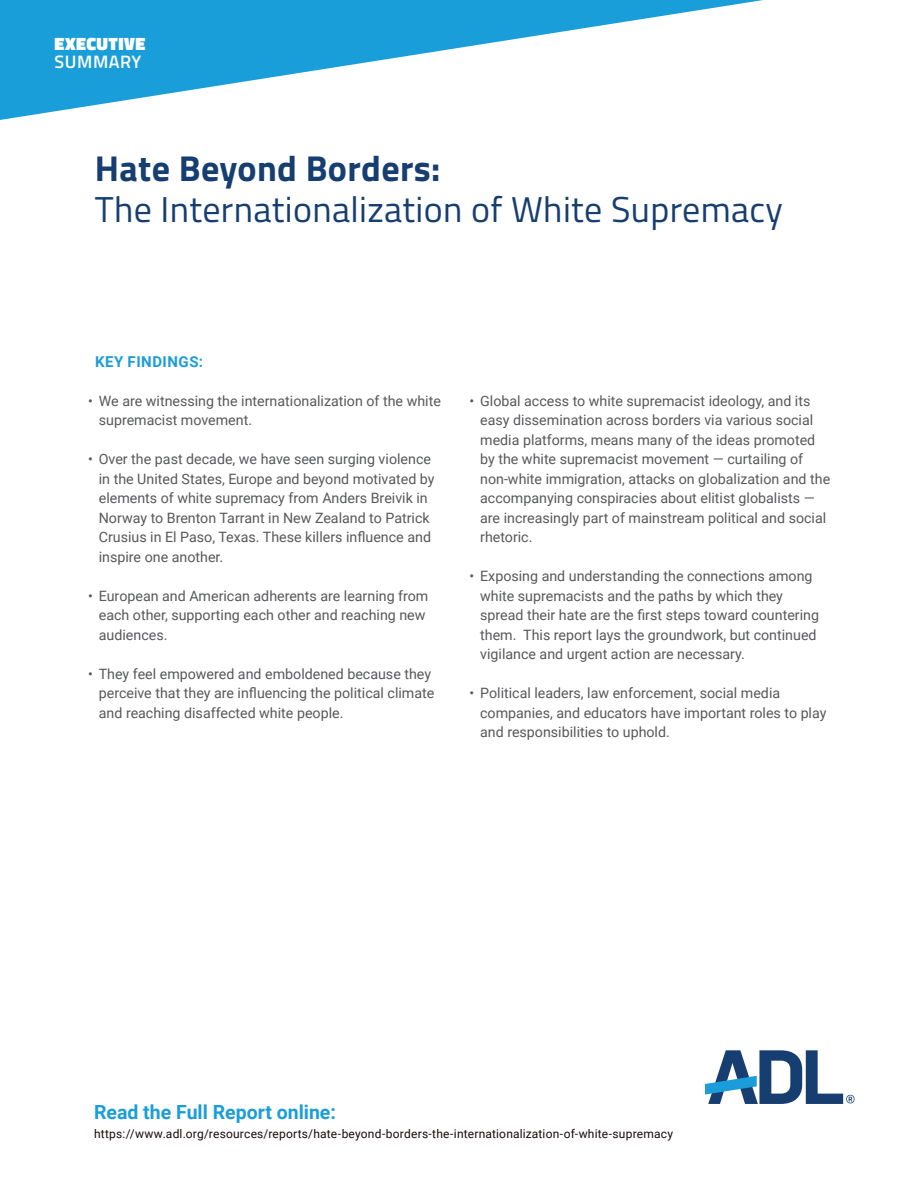
<style>
.page{position:relative;width:918px;height:1188px;background:#fff}
.page>*{position:absolute;margin:0;border:0;box-sizing:border-box;transform-origin:0 0}
.t1{font:36px/40.5px "Titillium Web";letter-spacing:.01em;color:#163e70}
.Body_Text{font:700 19.5px "Roboto";color:#1b9dd9}
.Chapter_Title{font:900 18px "Titillium Web";letter-spacing:.03em;color:#fff}
.Chapter_Title-2{font:600 18px "Titillium Web";letter-spacing:.03em;color:#fff}
.Subhead_within_text{font:700 15px "Roboto";letter-spacing:.035em;color:#1b9dd9}
.t2{font:14.25px/19.5px "Roboto";color:#57585a}
.Body_Text-2{font:12px "Roboto";letter-spacing:.015em;color:#19090b}
.s1{font-weight:700}
</style>
<div class="page">
<svg style="left:0;top:0;width:763px;height:120px"></svg>
<svg style="left:705px;top:1050px;width:150px;height:54px"></svg>
<p class="Chapter_Title" style="left:55px;top:30px;width:92px">EXECUTIVE</p>
<p class="Chapter_Title-2" style="left:55px;top:48px;width:88px">SUMMARY</p>
<p class="t1" style="left:95px;top:147px;width:690px"><span class="s1">Hate Beyond Borders:<br></span>The Internationalization of White Supremacy</p>
<p class="Subhead_within_text" style="left:95px;top:351px;width:110px">KEY FINDINGS:</p>
<p class="t2" style="left:99px;top:390px;width:344px;text-indent:-11px">• We are witnessing the internationalization of the white supremacist movement.</p>
<p class="t2" style="left:99px;top:449px;width:337px;text-indent:-11px">• Over the past decade, we have seen surging violence in the United States, Europe and beyond motivated by elements of white supremacy from Anders Breivik in Norway to Brenton Tarrant in New Zealand to Patrick Crusius in El Paso, Texas. These killers influence and inspire one another.</p>
<p class="t2" style="left:99px;top:585px;width:331px;text-indent:-11px">• European and American adherents are learning from each other, supporting each other and reaching new audiences.</p>
<p class="t2" style="left:99px;top:663px;width:337px;text-indent:-11px">• They feel empowered and emboldened because they perceive that they are influencing the political climate and reaching disaffected white people.</p>
<p class="t2" style="left:480px;top:390px;width:352px;text-indent:-11px">• Global access to white supremacist ideology, and its easy dissemination across borders via various social media platforms, means many of the ideas promoted by the white supremacist movement — curtailing of non-white immigration, attacks on globalization and the accompanying conspiracies about elitist globalists — are increasingly part of mainstream political and social rhetoric.</p>
<p class="t2" style="left:480px;top:566px;width:340px;text-indent:-11px">• Exposing and understanding the connections among white supremacists and the paths by which they spread their hate are the first steps toward countering them. This report lays the groundwork, but continued vigilance and urgent action are necessary.</p>
<p class="t2" style="left:480px;top:683px;width:348px;text-indent:-11px">• Political leaders, law enforcement, social media companies, and educators have important roles to play and responsibilities to uphold.</p>
<p class="Body_Text" style="left:94px;top:1098px;width:244px">Read the Full Report online:</p>
<p class="Body_Text-2" style="left:94px;top:1125px;width:581px">https://www.adl.org/resources/reports/hate-beyond-borders-the-internationalization-of-white-supremacy</p>
</div>
